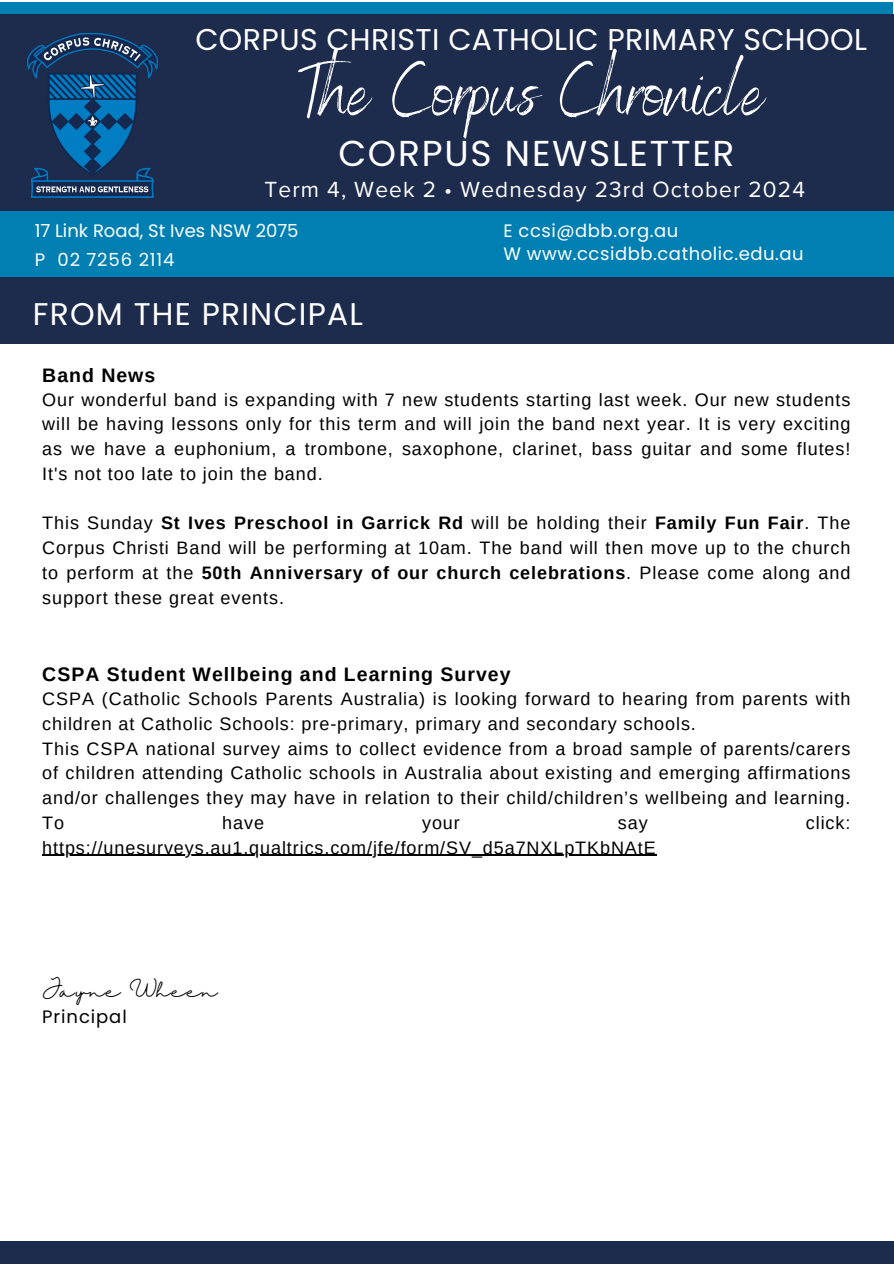
<style>
.page{position:relative;width:894px;height:1264px;background:#fff}
.page>*{position:absolute;margin:0;border:0;box-sizing:border-box;transform-origin:0 0}
.t1{font:75.15px "Benedict";color:#fff}
.t2{font:36px "Poppins";letter-spacing:.05em;color:#fff}
.t3{font:31.35px "Poppins";letter-spacing:.04em;color:#fff}
.t4{font:30px "Poppins";letter-spacing:.015em;color:#fff}
.t5{font:22.65px "Proxima Nova";letter-spacing:.05em;color:#fff}
.t6{font:700 19.5px "Arimo";letter-spacing:.05em;color:#000}
.t7{font:18px/24.8px "Arimo";letter-spacing:.05em;color:#000;text-align:justify}
.t8{font:18px "Poppins";letter-spacing:.03em;color:#fff}
.t9{font:18px "Poppins";color:#fff}
.t10{font:18px "Poppins";letter-spacing:.05em;color:#fff}
.t11{font:18px "Halimun";letter-spacing:.05em;color:#000}
.t12{font:18px "Poppins";letter-spacing:.05em;color:#000}
.s1{font-weight:700}
</style>
<div class="page">
<div style="left:0;top:14px;width:893px;height:265px;background:#1d2b4d"></div>
<div style="left:0;top:1240px;width:893px;height:23px;background:#1d2b4d"></div>
<div style="left:0;top:279px;width:893px;height:64px;background:#1d2b4d"></div>
<img style="left:27px;top:33px;width:131px;height:165px">
<div style="left:0;top:211px;width:893px;height:66px;background:#007fb3"></div>
<div style="left:0;top:2px;width:893px;height:12px;background:#007fb3"></div>
<hr style="left:42px;top:854px;width:614px;height:1px;background:#000">
<p class="t4" style="left:195px;top:19px;width:673px">CORPUS CHRISTI CATHOLIC PRIMARY SCHOOL</p>
<h3 class="t1" style="left:298px;top:43px;width:467px">The Corpus Chronicle</h3>
<p class="t2" style="left:338px;top:128px;width:397px">CORPUS NEWSLETTER</p>
<h4 class="t5" style="left:264px;top:176px;width:542px">Term 4, Week 2 • Wednesday 23rd October 2024</h4>
<h3 class="t9" style="left:35px;top:218px;width:265px">17 Link Road, St Ives NSW 2075</h3>
<h1 class="t8" style="left:503px;top:218px;width:176px">E ccsi@dbb.org.au</h1>
<h2 class="t8" style="left:503px;top:241px;width:302px">W www.ccsidbb.catholic.edu.au</h2>
<h5 class="t10" style="left:35px;top:247px;width:141px">P 02 7256 2114</h5>
<p class="t3" style="left:33px;top:292px;width:332px">FROM THE PRINCIPAL</p>
<p class="t6" style="left:42px;top:364px;width:114px">Band News</p>
<p class="t7" style="left:42px;top:387px;width:809px">Our wonderful band is expanding with 7 new students starting last week. Our new students will be having lessons only for this term and will join the band next year. It is very exciting as we have a euphonium, a trombone, saxophone, clarinet, bass guitar and some flutes!<br>It's not too late to join the band.</p>
<p class="t7" style="left:42px;top:511px;width:809px">This Sunday <span class="s1">St Ives Preschool in Garrick Rd</span> will be holding their <span class="s1">Family Fun Fair</span>. The Corpus Christi Band will be performing at 10am. The band will then move up to the church to perform at the <span class="s1">50th Anniversary of our church celebrations</span>. Please come along and support these great events.</p>
<p class="t6" style="left:42px;top:663px;width:469px">CSPA Student Wellbeing and Learning Survey</p>
<p class="t7" style="left:42px;top:686px;width:809px">CSPA (Catholic Schools Parents Australia) is looking forward to hearing from parents with children at Catholic Schools: pre-primary, primary and secondary schools.</p>
<p class="t7" style="left:42px;top:736px;width:809px">This CSPA national survey aims to collect evidence from a broad sample of parents/carers of children attending Catholic schools in Australia about existing and emerging affirmations and/or challenges they may have in relation to their child/children’s wellbeing and learning.<br>To</p>
<p class="t7" style="left:222px;top:810px;width:43px">have</p>
<p class="t7" style="left:422px;top:810px;width:39px">your</p>
<p class="t7" style="left:617px;top:810px;width:31px">say</p>
<p class="t7" style="left:805px;top:810px;width:46px">click:</p>
<p class="t7" style="left:42px;top:835px;width:614px">https://unesurveys.au1.qualtrics.com/jfe/form/SV_d5a7NXLpTKbNAtE</p>
<p class="t11" style="left:42px;top:980px;width:176px">Jayne Wheen</p>
<p class="t12" style="left:42px;top:1004px;width:86px">Principal</p>
</div>
